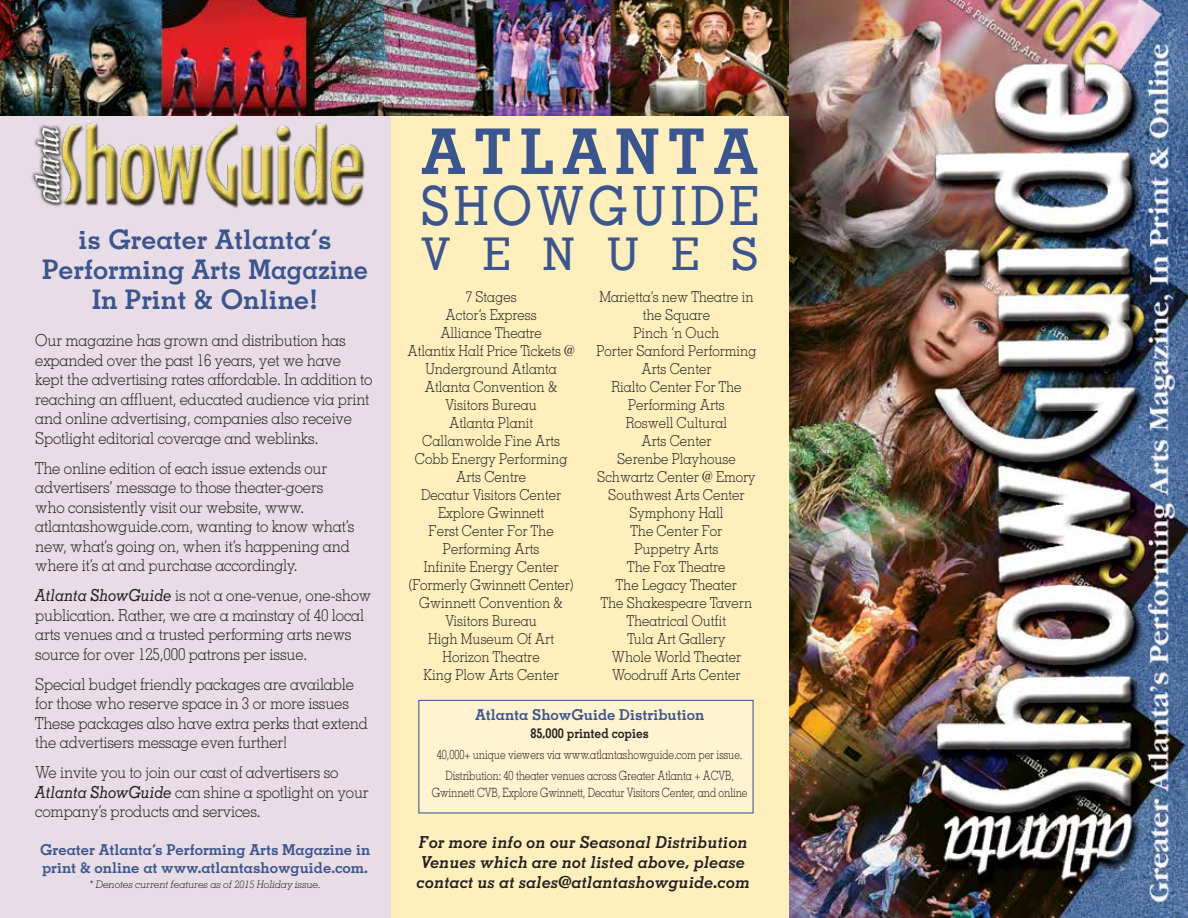
<style>
.page{position:relative;width:1188px;height:918px;background:#fff}
.page>*{position:absolute;margin:0;border:0;box-sizing:border-box;transform-origin:0 0}
.t1{font:700 63px "Memphis";letter-spacing:.115em;color:#3b558e}
.t2{font:500 54px "Memphis";letter-spacing:.09em;color:#3b558e;scale:.88 1}
.t3{font:500 45px "Memphis";letter-spacing:.715em;color:#3b558e}
.t4{font:700 27px/30px "Memphis";color:#3b558e;text-align:center}
.t5{font:300 16.5px/19.5px "Memphis";letter-spacing:-.01em;color:#231f20;scale:.9 1}
.t6{font:italic 700 16.5px/20.2px "Memphis";color:#231f20}
.t7{font:300 15px/18px "Memphis";color:#231f20;text-align:center;scale:.88 1}
.t8{font:700 15px/18px "Memphis";color:#3b558e}
.t9{font:700 13.5px "Memphis";color:#231f20;scale:.9 1}
.t10{font:300 12.75px/21px "Memphis";letter-spacing:-.01em;color:#231f20;text-align:center;scale:.8 1}
.t11{font:italic 300 10.35px "Memphis";letter-spacing:-.02em;color:#231f20}
.s1{font-weight:500;font-style:italic}
</style>
<div class="page">
<div style="left:0;top:0;width:395px;height:918px;background:#e8dce6"></div>
<img style="left:0;top:0;width:391px;height:116px">
<div style="left:391px;top:0;width:403px;height:918px;background:#ffefbd"></div>
<img style="left:391px;top:0;width:399px;height:116px">
<div style="left:419px;top:700px;width:334px;height:113px;background:#fff3d1"></div>
<div style="left:418px;top:700px;width:336px;height:114px;border:1px solid #3b558e"></div>
<img style="left:790px;top:0;width:398px;height:918px">
<img style="left:32px;top:122px;width:333px;height:86px">
<h3 class="t4" style="left:42px;top:224px;width:328px">is Greater Atlanta’s<br>Performing Arts Magazine<br>In Print &amp; Online!</h3>
<p class="t5" style="left:35px;top:331px;width:376px">Our magazine has grown and distribution has expanded over the past 16 years, yet we have kept the advertising rates affordable. In addition to reaching an affluent, educated audience via print and online advertising, companies also receive Spotlight editorial coverage and weblinks.</p>
<p class="t5" style="left:35px;top:458px;width:356px">The online edition of each issue extends our advertisers’ message to those theater-goers who consistently visit our website, www. atlantashowguide.com, wanting to know what’s new, what’s going on, when it’s happening and where it’s at and purchase accordingly.</p>
<p class="t5" style="left:35px;top:586px;width:375px"><span class="s1">Atlanta ShowGuide</span> is not a one-venue, one-show publication. Rather, we are a mainstay of 40 local arts venues and a trusted performing arts news source for over 125,000 patrons per issue.</p>
<p class="t5" style="left:35px;top:674px;width:371px">Special budget friendly packages are available for those who reserve space in 3 or more issues These packages also have extra perks that extend the advertisers message even further!</p>
<p class="t5" style="left:35px;top:763px;width:372px">We invite you to join our cast of advertisers so<br><span class="s1">Atlanta ShowGuide</span> can shine a spotlight on your company’s products and services.</p>
<p class="t8" style="left:40px;top:840px;width:332px">Greater Atlanta’s Performing Arts Magazine in print &amp; online at www.atlantashowguide.com.</p>
<p class="t11" style="left:90px;top:878px;width:233px">* Denotes current features as of 2015 Holiday issue.</p>
<h1 class="t1" style="left:421px;top:112px;width:339px">ATLANTA</h1>
<h2 class="t2" style="left:421px;top:173px;width:385px">SHOWGUIDE</h2>
<h3 class="t3" style="left:421px;top:226px;width:339px">VENUES</h3>
<p class="t7" style="left:408px;top:288px;width:192px">7 Stages<br>Actor’s Express<br>Alliance Theatre<br>Atlantix Half Price Tickets @<br>Underground Atlanta<br>Atlanta Convention &amp;<br>Visitors Bureau<br>Atlanta Planit<br>Callanwolde Fine Arts<br>Cobb Energy Performing<br>Arts Centre<br>Decatur Visitors Center<br>Explore Gwinnett<br>Ferst Center For The<br>Performing Arts<br>Infinite Energy Center (Formerly Gwinnett Center)<br>Gwinnett Convention &amp;<br>Visitors Bureau<br>High Museum Of Art<br>Horizon Theatre<br>King Plow Arts Center</p>
<p class="t7" style="left:597px;top:288px;width:183px">Marietta’s new Theatre in the Square<br>Pinch ‘n Ouch<br>Porter Sanford Performing<br>Arts Center<br>Rialto Center For The<br>Performing Arts<br>Roswell Cultural<br>Arts Center<br>Serenbe Playhouse<br>Schwartz Center @ Emory<br>Southwest Arts Center<br>Symphony Hall<br>The Center For<br>Puppetry Arts<br>The Fox Theatre<br>The Legacy Theater<br>The Shakespeare Tavern<br>Theatrical Outfit<br>Tula Art Gallery<br>Whole World Theater<br>Woodruff Arts Center</p>
<p class="t8" style="left:475px;top:706px;width:231px">Atlanta ShowGuide Distribution</p>
<p class="t9" style="left:530px;top:725px;width:133px">85,000 printed copies</p>
<p class="t10" style="left:437px;top:744px;width:383px">40,000+ unique viewers via www.atlantashowguide.com per issue.<br>Distribution: 40 theater venues across Greater Atlanta + ACVB,</p>
<p class="t10" style="left:432px;top:782px;width:396px">Gwinnett CVB, Explore Gwinnett, Decatur Visitors Center, and online</p>
<p class="t6" style="left:417px;top:832px;width:335px">For more info on our Seasonal Distribution<br>Venues which are not listed above, please contact us at sales@atlantashowguide.com</p>
</div>
